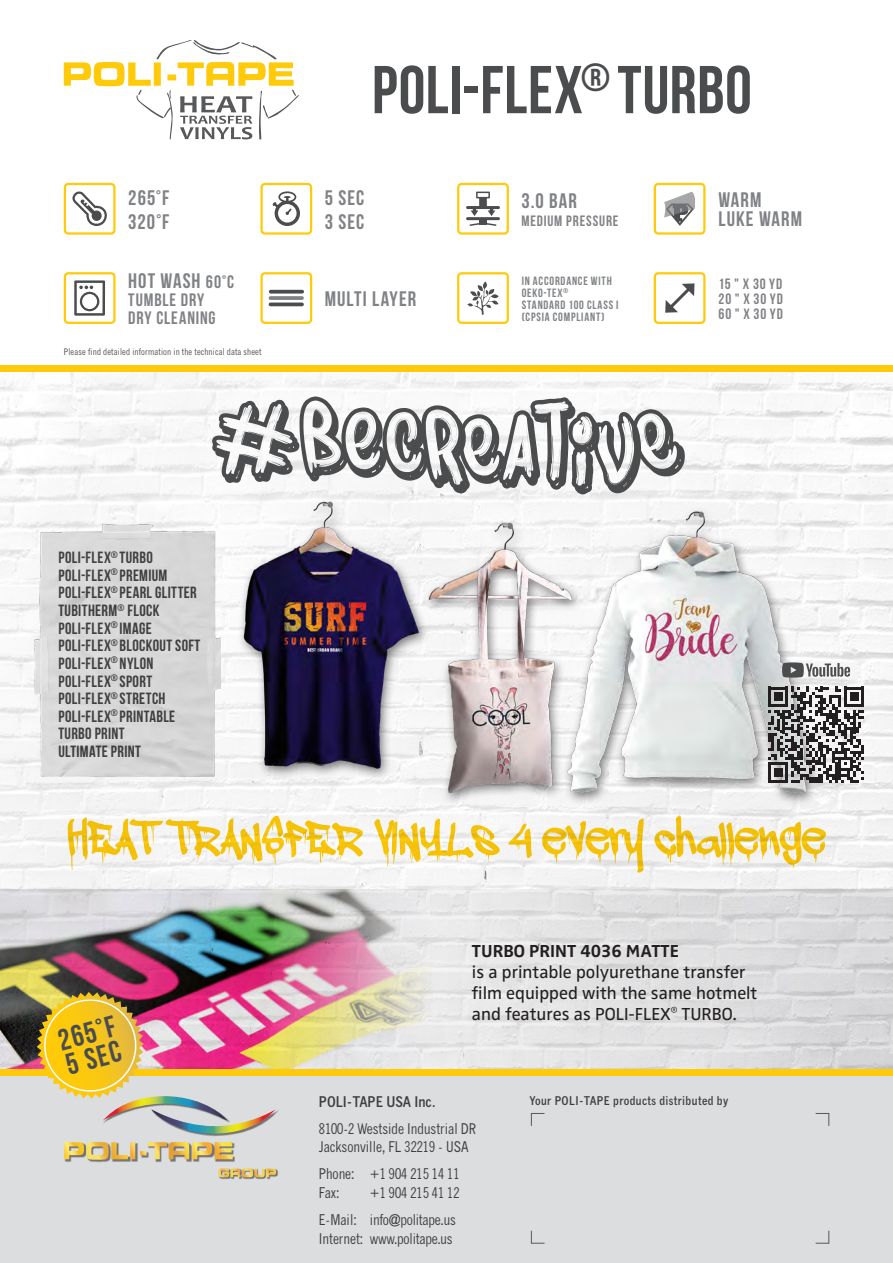
<style>
.page{position:relative;width:893px;height:1263px;background:#fff}
.page>*{position:absolute;margin:0;border:0;box-sizing:border-box;transform-origin:0 0}
.t1{font:114px "Bombing";color:#4b4c4d}
.t2{font:700 67.5px "Bebas Neue";letter-spacing:.01em;color:#4b4c4d}
.t3{font:57px "adrippingmarker";letter-spacing:.005em;color:#feca0a}
.t4{font:700 30px/25.5px "Bebas Neue";color:#4b4c4d}
.t5{font:700 21px/24px "Bebas Neue";letter-spacing:.05em;color:#808285}
.t6{font:18px/21px "Zwo OT";color:#231f20}
.t7{font:700 18px/18px "Bebas Neue";letter-spacing:.05em;color:#808285}
.t8{font:700 18px "Zwo OT";color:#231f20}
.t9{font:700 16.35px/17.7px "Bebas Neue";letter-spacing:.025em;color:#4b4c4d}
.t10{font:700 15px/15px "Bebas Neue";letter-spacing:.06em;color:#808285;text-align:justify}
.t11{font:condensed 14.7px/18.8px "News Gothic MT Pro";color:#3e3e3f}
.t12{font:700 condensed 14.7px "News Gothic MT Pro";color:#3e3e3f}
.t13{font:700 12px/12px "Bebas Neue";letter-spacing:.065em;color:#808285}
.t14{font:700 condensed 12px "News Gothic MT Pro";letter-spacing:.03em;color:#3e3e3f}
.t15{font:condensed 9px "News Gothic MT Pro";letter-spacing:.02em;color:#4b4c4d}
.s1{font-size:18px}
</style>
<div class="page">
<img style="left:0;top:372px;width:893px;height:518px">
<div style="left:151px;top:890px;width:742px;height:183px;background:#e3e3e5"></div>
<div style="left:0;top:1076px;width:893px;height:187px;background:#dcdddf"></div>
<svg style="left:816px;top:1113px;width:13px;height:13px"></svg>
<svg style="left:816px;top:1231px;width:13px;height:13px"></svg>
<svg style="left:531px;top:1113px;width:14px;height:13px"></svg>
<svg style="left:531px;top:1231px;width:14px;height:13px"></svg>
<svg style="left:218px;top:1168px;width:60px;height:11px"></svg>
<img style="left:64px;top:1160px;width:74px;height:2px">
<img style="left:155px;top:1143px;width:80px;height:19px">
<svg style="left:64px;top:1142px;width:169px;height:18px"></svg>
<img style="left:197px;top:1110px;width:82px;height:26px">
<img style="left:0;top:890px;width:437px;height:179px">
<svg style="left:260px;top:183px;width:52px;height:52px"></svg>
<svg style="left:457px;top:183px;width:52px;height:52px"></svg>
<svg style="left:64px;top:272px;width:52px;height:52px"></svg>
<svg style="left:260px;top:272px;width:52px;height:52px"></svg>
<svg style="left:457px;top:272px;width:52px;height:52px"></svg>
<svg style="left:654px;top:272px;width:51px;height:52px"></svg>
<svg style="left:64px;top:183px;width:52px;height:52px"></svg>
<svg style="left:654px;top:183px;width:51px;height:52px"></svg>
<div style="left:0;top:366px;width:893px;height:6px;background:#feca0a"></div>
<div style="left:0;top:1069px;width:893px;height:7px;background:#feca0a"></div>
<img style="left:28px;top:510px;width:192px;height:284px">
<img style="left:37px;top:992px;width:239px;height:142px">
<svg style="left:64px;top:40px;width:235px;height:99px"></svg>
<img style="left:231px;top:498px;width:582px;height:310px">
<svg style="left:501px;top:522px;width:13px;height:9px"></svg>
<svg style="left:692px;top:511px;width:13px;height:9px"></svg>
<svg style="left:782px;top:662px;width:68px;height:16px"></svg>
<svg style="left:768px;top:686px;width:96px;height:97px"></svg>
<svg style="left:211px;top:395px;width:297px;height:114px"></svg>
<svg style="left:626px;top:403px;width:64px;height:80px"></svg>
<h2 class="t2" style="left:372px;top:53px;width:381px">POLI-FLEX<sup>®</sup> TURBO</h2>
<p class="t5" style="left:128px;top:185px;width:43px">265°F<br>320°F</p>
<p class="t5" style="left:325px;top:185px;width:41px">5 SEC<br>3 SEC</p>
<p class="t5" style="left:522px;top:188px;width:57px">3.0 BAR</p>
<p class="t10" style="left:522px;top:213px;width:98px">MEDIUM PRESSURE</p>
<p class="t5" style="left:718px;top:190px;width:85px;line-height:19.5px">WARM<br>LUKE WARM</p>
<p class="t5" style="left:128px;top:268px;width:107px">HOT WASH <span class="s1">60°C</span></p>
<p class="t7" style="left:128px;top:290px;width:89px">TUMBLE DRY<br>DRY CLEANING</p>
<p class="t15" style="left:64px;top:346px;width:199px">Please find detailed information in the technical data sheet</p>
<p class="t5" style="left:325px;top:286px;width:93px">MULTI LAYER</p>
<p class="t9" style="left:58px;top:548px;width:144px">POLI-FLEX<sup>®</sup> TURBO<br>POLI-FLEX<sup>®</sup> PREMIUM<br>POLI-FLEX<sup>®</sup> PEARL GLITTER<br>TUBITHERM<sup>®</sup> FLOCK<br>POLI-FLEX<sup>®</sup> IMAGE<br>POLI-FLEX<sup>®</sup> BLOCKOUT SOFT<br>POLI-FLEX<sup>®</sup> NYLON<br>POLI-FLEX<sup>®</sup> SPORT<br>POLI-FLEX<sup>®</sup> STRETCH<br>POLI-FLEX<sup>®</sup> PRINTABLE<br>TURBO PRINT<br>ULTIMATE PRINT</p>
<p class="t13" style="left:522px;top:274px;width:98px">IN ACCORDANCE WITH<br>OEKO-TEX<sup>®<br></sup>STANDARD 100 CLASS I (CPSIA COMPLIANT)</p>
<h1 class="t1" style="left:497px;top:395px;width:139px;rotate:-1deg">ativ</h1>
<p class="t10" style="left:718px;top:276px;width:66px">15 " X 30 YD 20 " X 30 YD 60 " X 30 YD</p>
<h3 class="t3" style="left:68px;top:810px;width:759px">HEAT TRANSFER VINYLs 4 every challenge</h3>
<h3 class="t4" style="left:55px;top:1028px;width:60px;rotate:-15deg">265°F<br>5 SEC</h3>
<p class="t8" style="left:472px;top:940px;width:208px">TURBO PRINT 4036 MATTE</p>
<p class="t6" style="left:472px;top:961px;width:287px">is a printable polyurethane transfer film equipped with the same hotmelt and features as POLI-FLEX<sup>®</sup> TURBO.</p>
<p class="t12" style="left:319px;top:1092px;width:118px">POLI-TAPE USA Inc.</p>
<p class="t11" style="left:319px;top:1119px;width:159px">8100-2 Westside Industrial DR<br>Jacksonville, FL 32219 - USA</p>
<p class="t11" style="left:319px;top:1164px;width:142px">Phone: +1 904 215 14 11<br>Fax:</p>
<p class="t11" style="left:319px;top:1179px;width:142px;line-height:26.8px;text-align:right">+1 904 215 41 12<br>E-Mail: info@politape.us</p>
<p class="t11" style="left:319px;top:1229px;width:135px">Internet: www.politape.us</p>
<p class="t14" style="left:529px;top:1093px;width:200px">Your POLI-TAPE products distributed by</p>
</div>
